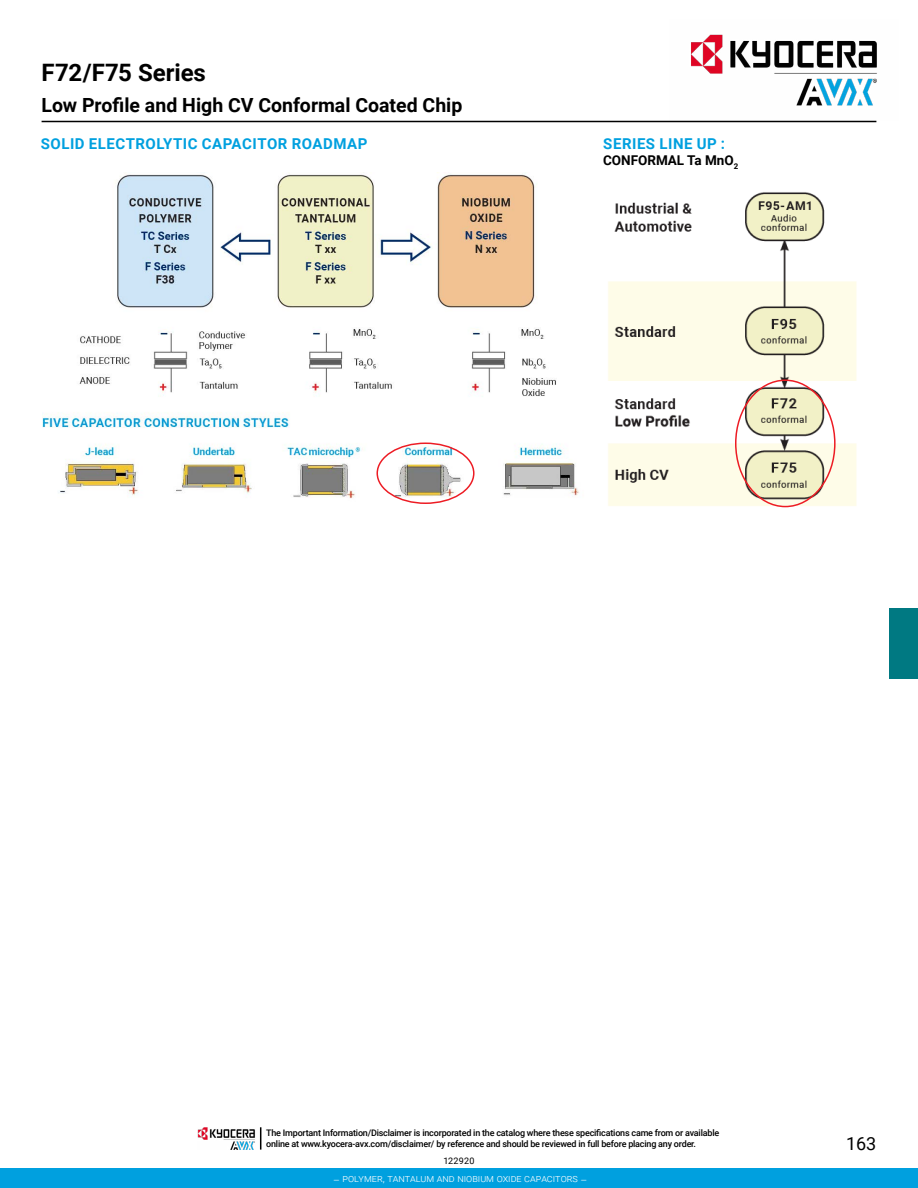
<style>
.page{position:relative;width:918px;height:1188px;background:#fff}
.page>*{position:absolute;margin:0;border:0;box-sizing:border-box;transform-origin:0 0}
.t1{font:700 24px "Roboto";letter-spacing:-.005em;color:#000}
.t2{font:700 19.5px "Roboto";color:#000}
.t3{font:18px "Roboto";color:#000}
.t4{font:700 15px "Roboto";letter-spacing:.035em;color:#00a0df}
.t5{font:700 13.5px "Roboto";color:#000}
.t6{font:300 10.5px "Roboto";color:#fff}
.t7{font:500 9px/10.8px "Roboto";letter-spacing:-.025em;color:#000}
.t8{font:9px "Roboto";letter-spacing:.03em;color:#000}
</style>
<div class="page">
<hr style="left:42px;top:121px;width:834px;height:1px;background:#000">
<div style="left:889px;top:608px;width:29px;height:71px;background:#007982"></div>
<img style="left:608px;top:192px;width:249px;height:316px">
<img style="left:42px;top:172px;width:537px;height:332px">
<div style="left:735px;top:379px;width:101px;height:128px;border:2px solid #ed1c24;border-radius:50%"></div>
<div style="left:376px;top:442px;width:99px;height:62px;border:2px solid #ed1c24;border-radius:50%"></div>
<img style="left:669px;top:34px;width:208px;height:87px">
<div style="left:0;top:1169px;width:918px;height:19px;background:#00a0df"></div>
<img style="left:198px;top:1127px;width:57px;height:23px">
<svg style="left:260px;top:1127px;width:1px;height:23px"></svg>
<h1 class="t1" style="left:42px;top:56px;width:166px">F72/F75 Series</h1>
<h2 class="t2" style="left:42px;top:92px;width:422px">Low Profile and High CV Conformal Coated Chip</h2>
<h3 class="t4" style="left:41px;top:133px;width:328px">SOLID ELECTROLYTIC CAPACITOR ROADMAP</h3>
<h3 class="t4" style="left:603px;top:133px;width:123px">SERIES LINE UP :</h3>
<h3 class="t5" style="left:603px;top:151px;width:137px">CONFORMAL Ta MnO<sub>2</sub></h3>
<p class="t7" style="left:266px;top:1127px;width:455px">The Important Information/Disclaimer is incorporated in the catalog where these specifications came from or available online at www.kyocera-avx.com/disclaimer/ by reference and should be reviewed in full before placing any order.</p>
<p class="t8" style="left:443px;top:1155px;width:33px">122920</p>
<p class="t6" style="left:333px;top:1171px;width:256px">– polymer, tantalum and niobium oxide capacitors –</p>
<h3 class="t3" style="left:846px;top:1131px;width:32px">163</h3>
</div>
